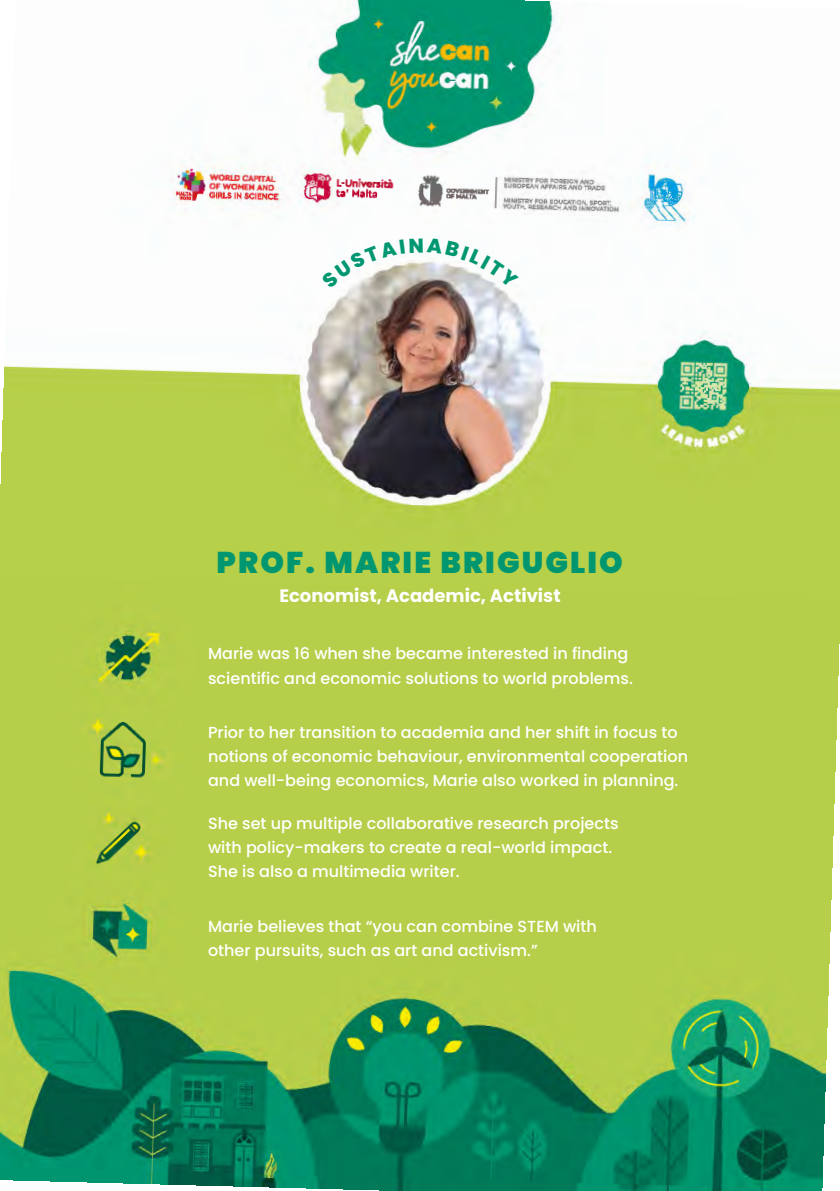
<style>
.page{position:relative;width:840px;height:1191px;background:#fff}
.page>*{position:absolute;margin:0;border:0;box-sizing:border-box;transform-origin:0 0}
.t1{font:900 30px "Poppins";letter-spacing:.07em;color:#009770}
.t2{font:700 18px "Poppins";color:#fff}
.t3{font:500 16px/24px "Poppins";color:#fff}
</style>
<div class="page">
<img style="left:0;top:0;width:839px;height:1191px">
<svg style="left:321px;top:238px;width:197px;height:50px"></svg>
<h1 class="t1" style="left:216px;top:545px;width:407px">PROF. MARIE BRIGUGLIO</h1>
<p class="t2" style="left:279px;top:585px;width:283px">Economist, Academic, Activist</p>
<p class="t3" style="left:208px;top:642px;width:426px">Marie was 16 when she became interested in finding scientific and economic solutions to world problems.</p>
<p class="t3" style="left:208px;top:720px;width:481px">Prior to her transition to academia and her shift in focus to notions of economic behaviour, environmental cooperation and well-being economics, Marie also worked in planning.</p>
<p class="t3" style="left:208px;top:811px;width:412px">She set up multiple collaborative research projects with policy-makers to create a real-world impact.<br>She is also a multimedia writer.</p>
<p class="t3" style="left:208px;top:914px;width:390px">Marie believes that “you can combine STEM with other pursuits, such as art and activism.”</p>
</div>
